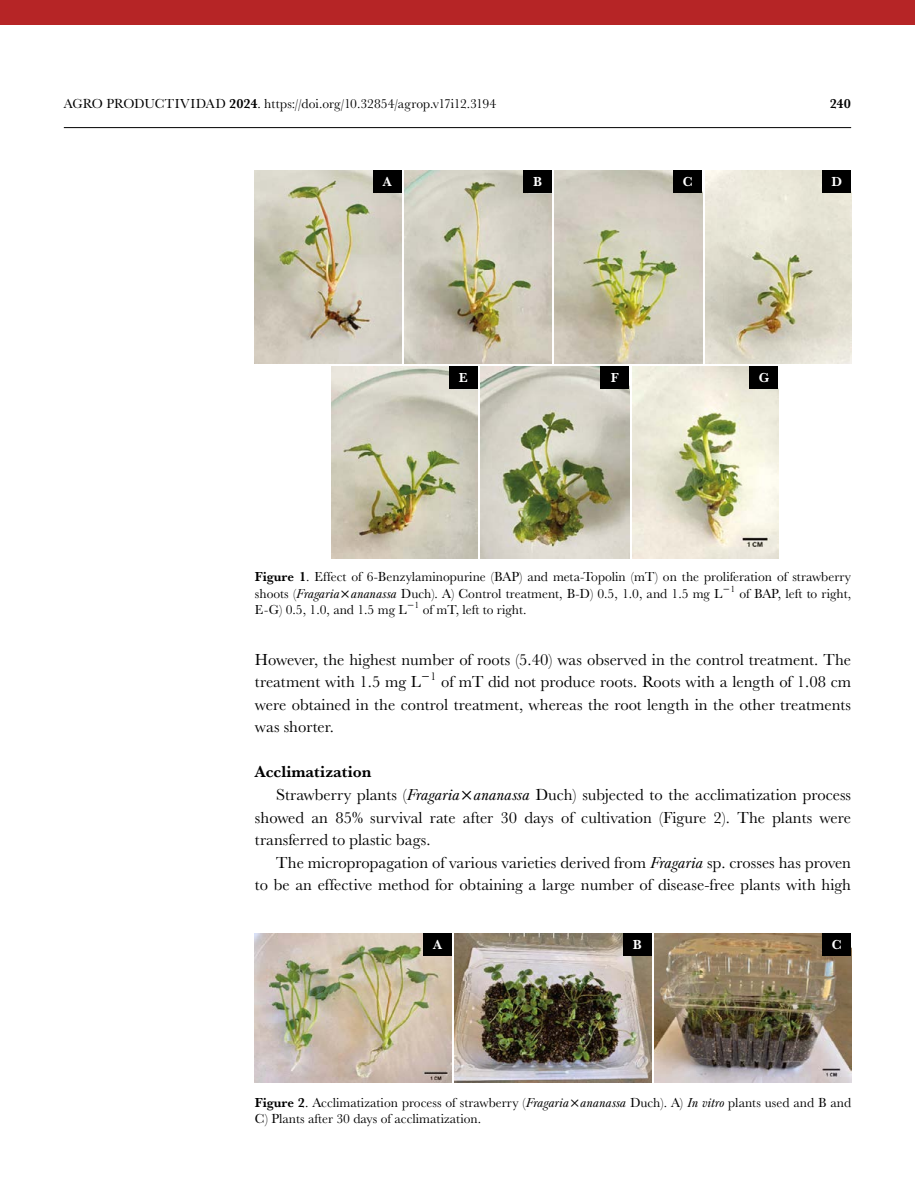
<style>
.page{position:relative;width:915px;height:1191px;background:#fff}
.page>*{position:absolute;margin:0;border:0;box-sizing:border-box;transform-origin:0 0}
.t1{font:16.5px/22.5px "Baskerville URW";color:#000}
.t2{font:700 16.5px "Baskerville URW";color:#000}
.t3{font:13.5px/16.5px "Baskerville URW";color:#000}
.t4{font:700 13.5px "Baskerville URW";color:#fff}
.t5{font:700 13.5px "Baskerville URW";color:#000}
.t6{font:11.55px "Baskerville URW";color:#000}
.t7{font:9.45px "Baskerville URW";color:#000}
.s1{font-weight:700}
.s2{font-style:italic}
</style>
<div class="page">
<hr style="left:64px;top:127px;width:786px;height:1px;background:#000">
<div style="left:0;top:0;width:914px;height:24px;background:#b62526"></div>
<img style="left:255px;top:170px;width:146px;height:193px">
<img style="left:404px;top:170px;width:147px;height:193px">
<img style="left:554px;top:170px;width:148px;height:193px">
<img style="left:705px;top:170px;width:145px;height:193px">
<img style="left:331px;top:366px;width:146px;height:192px">
<img style="left:480px;top:366px;width:149px;height:192px">
<img style="left:632px;top:366px;width:146px;height:192px">
<div style="left:373px;top:170px;width:28px;height:23px;background:#000"></div>
<div style="left:523px;top:170px;width:28px;height:23px;background:#000"></div>
<div style="left:673px;top:170px;width:29px;height:23px;background:#000"></div>
<div style="left:822px;top:170px;width:28px;height:23px;background:#000"></div>
<div style="left:449px;top:366px;width:28px;height:23px;background:#000"></div>
<div style="left:600px;top:366px;width:29px;height:23px;background:#000"></div>
<div style="left:749px;top:366px;width:29px;height:23px;background:#000"></div>
<img style="left:255px;top:933px;width:196px;height:149px">
<img style="left:455px;top:933px;width:196px;height:149px">
<img style="left:654px;top:933px;width:196px;height:149px">
<div style="left:423px;top:933px;width:28px;height:22px;background:#000"></div>
<div style="left:622px;top:933px;width:29px;height:22px;background:#000"></div>
<div style="left:822px;top:933px;width:28px;height:22px;background:#000"></div>
<p class="t3" style="left:64px;top:95px;width:434px">AGRO PRODUCTIVIDAD <span class="s1">2024</span>. https://doi.org/10.32854/agrop.v17i12.3194</p>
<p class="t5" style="left:829px;top:94px;width:23px">240</p>
<p class="t4" style="left:382px;top:172px;width:10px">A</p>
<p class="t4" style="left:533px;top:172px;width:10px">B</p>
<p class="t4" style="left:682px;top:172px;width:11px">C</p>
<p class="t4" style="left:831px;top:172px;width:12px">D</p>
<p class="t4" style="left:459px;top:368px;width:10px">E</p>
<p class="t4" style="left:610px;top:368px;width:9px">F</p>
<p class="t4" style="left:758px;top:368px;width:12px">G</p>
<p class="t3" style="left:255px;top:568px;width:597px"><span class="s1">Figure 1</span>. Effect of 6-Benzylaminopurine (BAP) and meta-Topolin (mT) on the proliferation of strawberry shoots (<span class="s2">Fragaria ananassa</span> Duch). A) Control treatment, B-D) 0.5, 1.0, and 1.5 mg L</p>
<p class="t7" style="left:730px;top:582px;width:6px">1</p>
<p class="t3" style="left:739px;top:584px;width:113px">of BAP, left to right,</p>
<p class="t3" style="left:255px;top:601px;width:273px">E-G) 0.5, 1.0, and 1.5 mg L <sup>1</sup> of mT, left to right.</p>
<p class="t1" style="left:255px;top:647px;width:597px">However, the highest number of roots (5.40) was observed in the control treatment. The treatment with 1.5 mg L</p>
<p class="t6" style="left:430px;top:668px;width:7px">1</p>
<p class="t1" style="left:255px;top:670px;width:597px;text-align:justify;text-indent:186px">of mT did not produce roots. Roots with a length of 1.08 cm were obtained in the control treatment, whereas the root length in the other treatments was shorter.</p>
<p class="t2" style="left:255px;top:760px;width:118px">Acclimatization</p>
<p class="t1" style="left:276px;top:782px;width:576px">Strawberry plants (<span class="s2">Fragaria ananassa</span> Duch) subjected to the acclimatization process</p>
<p class="t1" style="left:255px;top:805px;width:597px">showed an 85% survival rate after 30 days of cultivation (Figure 2). The plants were</p>
<p class="t1" style="left:255px;top:828px;width:177px">transferred to plastic bags.</p>
<p class="t1" style="left:276px;top:850px;width:576px">The micropropagation of various varieties derived from <span class="s2">Fragaria</span> sp. crosses has proven</p>
<p class="t1" style="left:255px;top:873px;width:597px">to be an effective method for obtaining a large number of disease-free plants with high</p>
<p class="t4" style="left:433px;top:934px;width:10px">A</p>
<p class="t4" style="left:632px;top:934px;width:10px">B</p>
<p class="t4" style="left:831px;top:934px;width:11px">C</p>
<p class="t3" style="left:255px;top:1093px;width:597px"><span class="s1">Figure 2</span>. Acclimatization process of strawberry (<span class="s2">Fragaria ananassa</span> Duch). A) <span class="s2">In vitro</span> plants used and B and<br>C) Plants after 30 days of acclimatization.</p>
</div>
